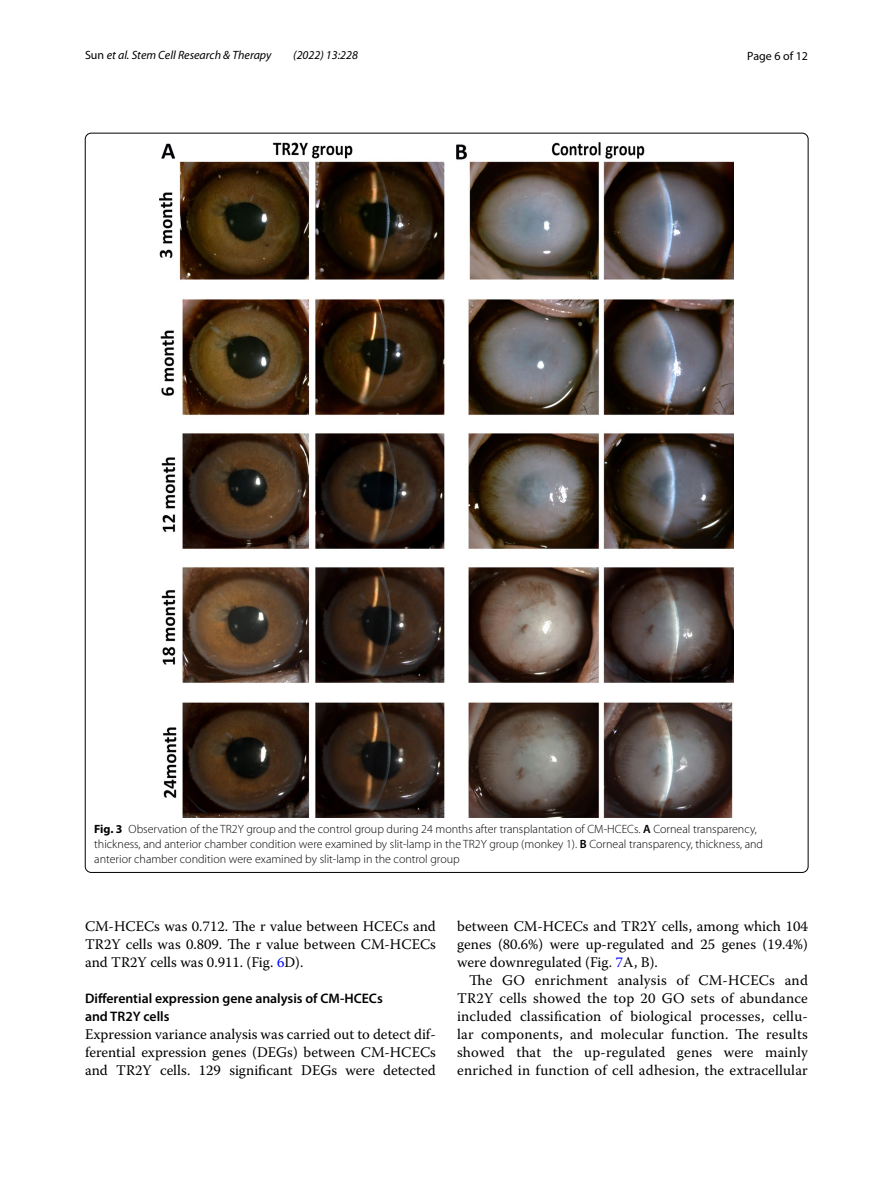
<style>
.page{position:relative;width:893px;height:1187px;background:#fff}
.page>*{position:absolute;margin:0;border:0;box-sizing:border-box;transform-origin:0 0}
.t1{font:14.7px/18px "Warnock Pro";color:#000;text-align:justify}
.t2{font:600 13.8px/18px "Myriad Pro";color:#000}
.t3{font:300 12px/15px "Myriad Pro";color:#000}
.t4{font:italic 12px "Myriad Pro";color:#000}
.t5{font:12px "Myriad Pro";color:#000}
.s1{font-style:normal}
.s2{font-weight:700}
.s3{font-weight:600}
.s4{color:#00f}
</style>
<div class="page">
<img style="left:160px;top:142px;width:574px;height:675px">
<p class="t4" style="left:85px;top:48px;width:188px"><span class="s1">Sun</span> et al. Stem Cell Research &amp; Therapy</p>
<p class="t4" style="left:293px;top:48px;width:66px">(2022) 13:228</p>
<p class="t5" style="left:747px;top:48px;width:62px">Page 6 of 12</p>
<p class="t3" style="left:94px;top:821px;width:670px"><span class="s2">Fig. 3</span> Observation of the TR2Y group and the control group during 24 months after transplantation of CM-HCECs. <span class="s3">A</span> Corneal transparency, thickness, and anterior chamber condition were examined by slit-lamp in the TR2Y group (monkey 1). <span class="s3">B</span> Corneal transparency, thickness, and anterior chamber condition were examined by slit-lamp in the control group</p>
<p class="t1" style="left:85px;top:916px;width:352px">CM-HCECs was 0.712. The r value between HCECs and TR2Y cells was 0.809. The r value between CM-HCECs and TR2Y cells was 0.911. (Fig. <span class="s4">6</span>D).</p>
<p class="t2" style="left:85px;top:988px;width:299px">Differential expression gene analysis of CM‑HCECs and TR2Y cells</p>
<p class="t1" style="left:85px;top:1024px;width:352px">Expression variance analysis was carried out to detect dif&shy;ferential expression genes (DEGs) between CM-HCECs and TR2Y cells. 129 significant DEGs were detected</p>
<p class="t1" style="left:457px;top:916px;width:352px">between CM-HCECs and TR2Y cells, among which 104 genes (80.6%) were up-regulated and 25 genes (19.4%) were downregulated (Fig. <span class="s4">7</span>A, B).</p>
<p class="t1" style="left:457px;top:970px;width:352px;text-indent:12px">The GO enrichment analysis of CM-HCECs and TR2Y cells showed the top 20 GO sets of abundance included classification of biological processes, cellu&shy;lar components, and molecular function. The results showed that the up-regulated genes were mainly enriched in function of cell adhesion, the extracellular</p>
</div>
